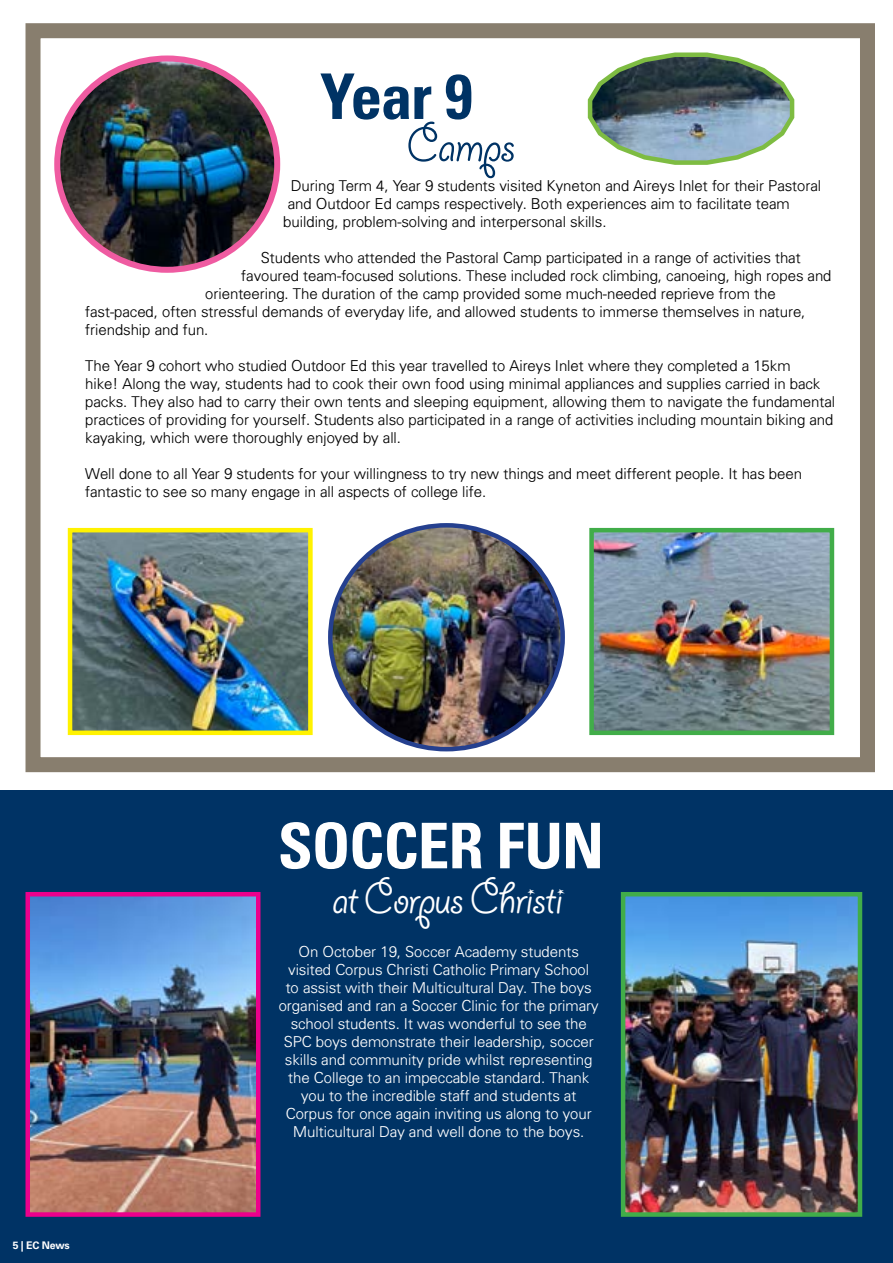
<style>
.page{position:relative;width:893px;height:1263px;background:#fff}
.page>*{position:absolute;margin:0;border:0;box-sizing:border-box;transform-origin:0 0}
.t1{font:700 condensed 63px "Univers LT Std";letter-spacing:-.01em;color:#fff}
.t2{font:700 condensed 63px "Univers LT Std";color:#003365}
.t3{font:54px "Giddyup Std";letter-spacing:-.025em;color:#003365}
.t4{font:49.5px "Giddyup Std";letter-spacing:-.025em;color:#fff}
.t5{font:300 15px/18px "Univers";color:#000}
.t6{font:300 15px/18px "Univers";color:#fff;text-align:center}
.t7{font:700 10.5px "Univers LT Std";letter-spacing:-.025em;color:#fff}
</style>
<div class="page">
<div style="left:0;top:791px;width:893px;height:472px;background:#003365"></div>
<div style="left:26px;top:23px;width:849px;height:749px;border:15px solid #887e6e"></div>
<img style="left:73px;top:533px;width:235px;height:197px">
<div style="left:68px;top:528px;width:245px;height:207px;border:4px solid #fff200"></div>
<img style="left:57px;top:58px;width:220px;height:212px">
<div style="left:54px;top:55px;width:226px;height:218px;border:6px solid #ef5ba1;border-radius:50%"></div>
<img style="left:330px;top:525px;width:233px;height:224px">
<img style="left:594px;top:533px;width:235px;height:197px">
<div style="left:589px;top:528px;width:245px;height:207px;border:4px solid #41ad49"></div>
<svg style="left:587px;top:52px;width:208px;height:113px"></svg>
<img style="left:626px;top:897px;width:231px;height:315px">
<div style="left:621px;top:892px;width:241px;height:325px;border:4px solid #41ad49"></div>
<img style="left:31px;top:897px;width:224px;height:315px">
<div style="left:26px;top:892px;width:234px;height:325px;border:4px solid #ec008c"></div>
<h1 class="t2" style="left:320px;top:58px;width:154px">Year 9</h1>
<h2 class="t3" style="left:406px;top:115px;width:111px">Camps</h2>
<p class="t5" style="left:291px;top:176px;width:532px">During Term 4, Year 9 students visited Kyneton and Aireys Inlet for their Pastoral</p>
<p class="t5" style="left:288px;top:194px;width:503px">and Outdoor Ed camps respectively. Both experiences aim to facilitate team</p>
<p class="t5" style="left:283px;top:212px;width:325px">building, problem-solving and interpersonal skills.</p>
<p class="t5" style="left:261px;top:248px;width:541px">Students who attended the Pastoral Camp participated in a range of activities that</p>
<p class="t5" style="left:241px;top:266px;width:592px">favoured team-focused solutions. These included rock climbing, canoeing, high ropes and</p>
<p class="t5" style="left:205px;top:284px;width:572px">orienteering. The duration of the camp provided some much-needed reprieve from the</p>
<p class="t5" style="left:85px;top:302px;width:722px">fast-paced, often stressful demands of everyday life, and allowed students to immerse themselves in nature,</p>
<p class="t5" style="left:85px;top:320px;width:125px">friendship and fun.</p>
<p class="t5" style="left:85px;top:356px;width:751px">The Year 9 cohort who studied Outdoor Ed this year travelled to Aireys Inlet where they completed a 15km<br>hike! Along the way, students had to cook their own food using minimal appliances and supplies carried in back packs. They also had to carry their own tents and sleeping equipment, allowing them to navigate the fundamental practices of providing for yourself. Students also participated in a range of activities including mountain biking and kayaking, which were thoroughly enjoyed by all.</p>
<p class="t5" style="left:85px;top:464px;width:718px">Well done to all Year 9 students for your willingness to try new things and meet different people. It has been fantastic to see so many engage in all aspects of college life.</p>
<p class="t7" style="left:13px;top:1239px;width:58px">5 | EC News</p>
<h1 class="t1" style="left:278px;top:807px;width:328px">SOCCER FUN</h1>
<h3 class="t4" style="left:332px;top:871px;width:233px">at Corpus Christi</h3>
<p class="t6" style="left:279px;top:942px;width:321px">On October 19, Soccer Academy students visited Corpus Christi Catholic Primary School<br>to assist with their Multicultural Day. The boys organised and ran a Soccer Clinic for the primary school students. It was wonderful to see the SPC boys demonstrate their leadership, soccer skills and community pride whilst representing the College to an impeccable standard. Thank you to the incredible staff and students at Corpus for once again inviting us along to your Multicultural Day and well done to the boys.</p>
</div>
